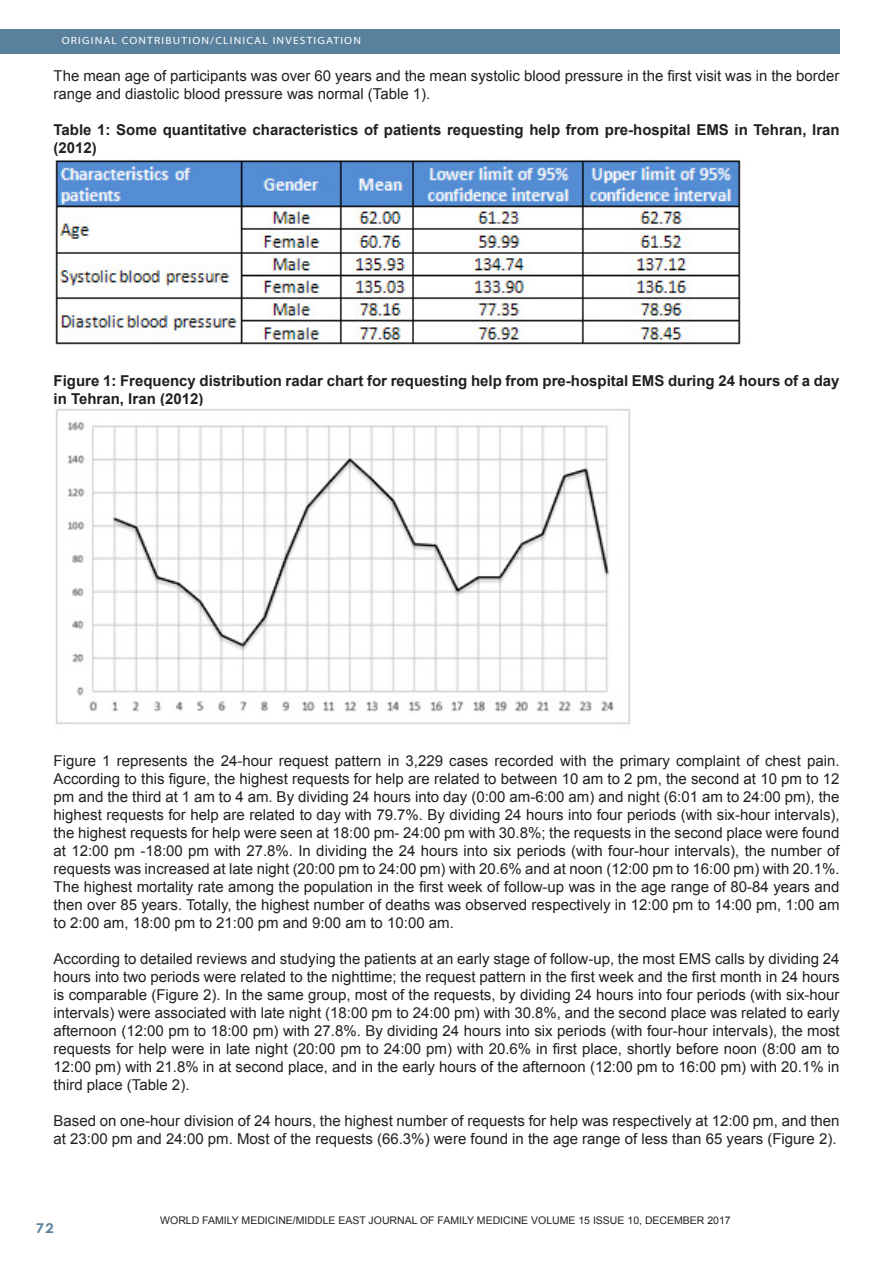
<style>
.page{position:relative;width:893px;height:1263px;background:#fff}
.page>*{position:absolute;margin:0;border:0;box-sizing:border-box;transform-origin:0 0}
.Footnote_Text{font:15px/18px "Arial";color:#231f20}
.Footnote_Text-2{font:700 15px/18px "Arial";color:#231f20}
.t1{font:700 13.5px "Century Gothic";color:#59809c;scale:1.1 1}
.Footnote_Text-3{font:10.5px "Arial";color:#231f20}
.t2{font:10.5px "Myriad";letter-spacing:.1em;color:#fff;scale:1.1 1}
</style>
<div class="page">
<div style="left:0;top:30px;width:840px;height:24px;background:#59809c"></div>
<img style="left:55px;top:158px;width:686px;height:190px">
<img style="left:56px;top:409px;width:574px;height:315px">
<p class="t2" style="left:62px;top:35px;width:273px">ORIGINAL CONTRIBUTION/CLINICAL INVESTIGATION</p>
<p class="Footnote_Text" style="left:54px;top:67px;width:787px">The mean age of participants was over 60 years and the mean systolic blood pressure in the first visit was in the border range and diastolic blood pressure was normal (Table 1).</p>
<p class="Footnote_Text-2" style="left:54px;top:122px;width:788px">Table 1: Some quantitative characteristics of patients requesting help from pre-hospital EMS in Tehran, Iran (2012)</p>
<p class="Footnote_Text-2" style="left:54px;top:372px;width:787px">Figure 1: Frequency distribution radar chart for requesting help from pre-hospital EMS during 24 hours of a day in Tehran, Iran (2012)</p>
<p class="Footnote_Text" style="left:54px;top:751px;width:788px;text-align:justify">Figure 1 represents the 24-hour request pattern in 3,229 cases recorded with the primary complaint of chest pain.<br>According to this figure, the highest requests for help are related to between 10 am to 2 pm, the second at 10 pm to 12 pm and the third at 1 am to 4 am. By dividing 24 hours into day (0:00 am-6:00 am) and night (6:01 am to 24:00 pm), the highest requests for help are related to day with 79.7%. By dividing 24 hours into four periods (with six-hour intervals), the highest requests for help were seen at 18:00 pm- 24:00 pm with 30.8%; the requests in the second place were found at 12:00 pm -18:00 pm with 27.8%. In dividing the 24 hours into six periods (with four-hour intervals), the number of requests was increased at late night (20:00 pm to 24:00 pm) with 20.6% and at noon (12:00 pm to 16:00 pm) with 20.1%.<br>The highest mortality rate among the population in the first week of follow-up was in the age range of 80-84 years and then over 85 years. Totally, the highest number of deaths was observed respectively in 12:00 pm to 14:00 pm, 1:00 am to 2:00 am, 18:00 pm to 21:00 pm and 9:00 am to 10:00 am.</p>
<p class="Footnote_Text" style="left:54px;top:949px;width:788px;text-align:justify">According to detailed reviews and studying the patients at an early stage of follow-up, the most EMS calls by dividing 24 hours into two periods were related to the nighttime; the request pattern in the first week and the first month in 24 hours is comparable (Figure 2). In the same group, most of the requests, by dividing 24 hours into four periods (with six-hour intervals) were associated with late night (18:00 pm to 24:00 pm) with 30.8%, and the second place was related to early afternoon (12:00 pm to 18:00 pm) with 27.8%. By dividing 24 hours into six periods (with four-hour intervals), the most requests for help were in late night (20:00 pm to 24:00 pm) with 20.6% in first place, shortly before noon (8:00 am to 12:00 pm) with 21.8% in at second place, and in the early hours of the afternoon (12:00 pm to 16:00 pm) with 20.1% in third place (Table 2).</p>
<p class="Footnote_Text" style="left:54px;top:1111px;width:787px">Based on one-hour division of 24 hours, the highest number of requests for help was respectively at 12:00 pm, and then at 23:00 pm and 24:00 pm. Most of the requests (66.3%) were found in the age range of less than 65 years (Figure 2).</p>
<p class="t1" style="left:36px;top:1217px;width:18px">72</p>
<p class="Footnote_Text-3" style="left:160px;top:1214px;width:572px">WORLD FAMILY MEDICINE/MIDDLE EAST JOURNAL OF FAMILY MEDICINE VOLUME 15 ISSUE 10, DECEMBER 2017</p>
</div>
